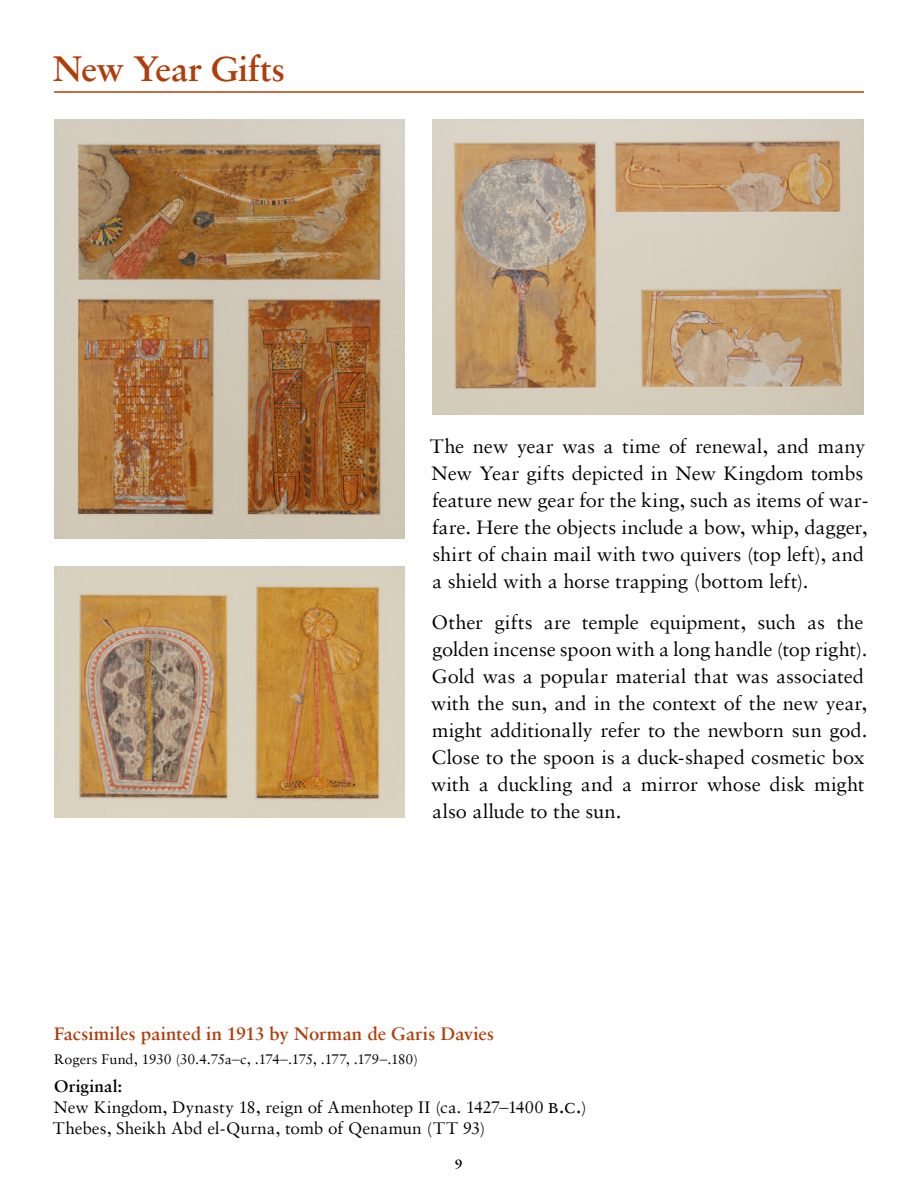
<style>
.page{position:relative;width:918px;height:1188px;background:#fff}
.page>*{position:absolute;margin:0;border:0;box-sizing:border-box;transform-origin:0 0}
.t1{font:37.5px "Sabon MT Semi Bold Os F";letter-spacing:-.02em;color:#b03e0a}
.t2{font:21px/27px "Sabon";letter-spacing:-.005em;color:#000}
.t3{font:600 19.5px "Sabon";letter-spacing:-.005em;color:#b03e0a}
.t4{font:18px/21px "Sabon";letter-spacing:-.005em;color:#000}
.t5{font:15px "Sabon";color:#000}
.t6{font:15px "Sabon MT Semi Bold Os F";color:#000}
.s1{font-weight:600}
.s2{font-family:"Sabon MTSC Os F";font-size:21.75px}
</style>
<div class="page">
<hr style="left:54px;top:92px;width:810px;height:1px;background:#b03e0a">
<img style="left:54px;top:120px;width:351px;height:419px">
<img style="left:54px;top:566px;width:351px;height:251px">
<img style="left:432px;top:120px;width:432px;height:295px">
<h1 class="t1" style="left:53px;top:46px;width:234px">New Year Gifts</h1>
<p class="t2" style="left:429px;top:432px;width:441px">The new year was a time of renewal, and many New Year gifts depicted in New Kingdom tombs feature new gear for the king, such as items of war&shy;fare. Here the objects include a bow, whip, dagger, shirt of chain mail with two quivers (top left), and a shield with a horse trapping (bottom left).</p>
<p class="t2" style="left:431px;top:608px;width:438px">Other gifts are temple equipment, such as the golden incense spoon with a long handle (top right).<br>Gold was a popular material that was associated with the sun, and in the context of the new year, might additionally refer to the newborn sun god.<br>Close to the spoon is a duck-shaped cosmetic box with a duckling and a mirror whose disk might also allude to the sun.</p>
<p class="t3" style="left:54px;top:1022px;width:442px">Facsimiles painted in 1913 by Norman de Garis Davies</p>
<p class="t5" style="left:54px;top:1050px;width:365px">Rogers Fund, 1930 (30.4.75a–c, .174–.175, .177, .179–.180)</p>
<p class="t4" style="left:53px;top:1075px;width:536px"><span class="s1">Original:<br></span>New Kingdom, Dynasty 18, reign of Amenhotep II (ca. 1427–1400 <span class="s2">b.c.</span>)<br>Thebes, Sheikh Abd el-Qurna, tomb of Qenamun (TT 93)</p>
<p class="t6" style="left:455px;top:1152px;width:9px">9</p>
</div>
